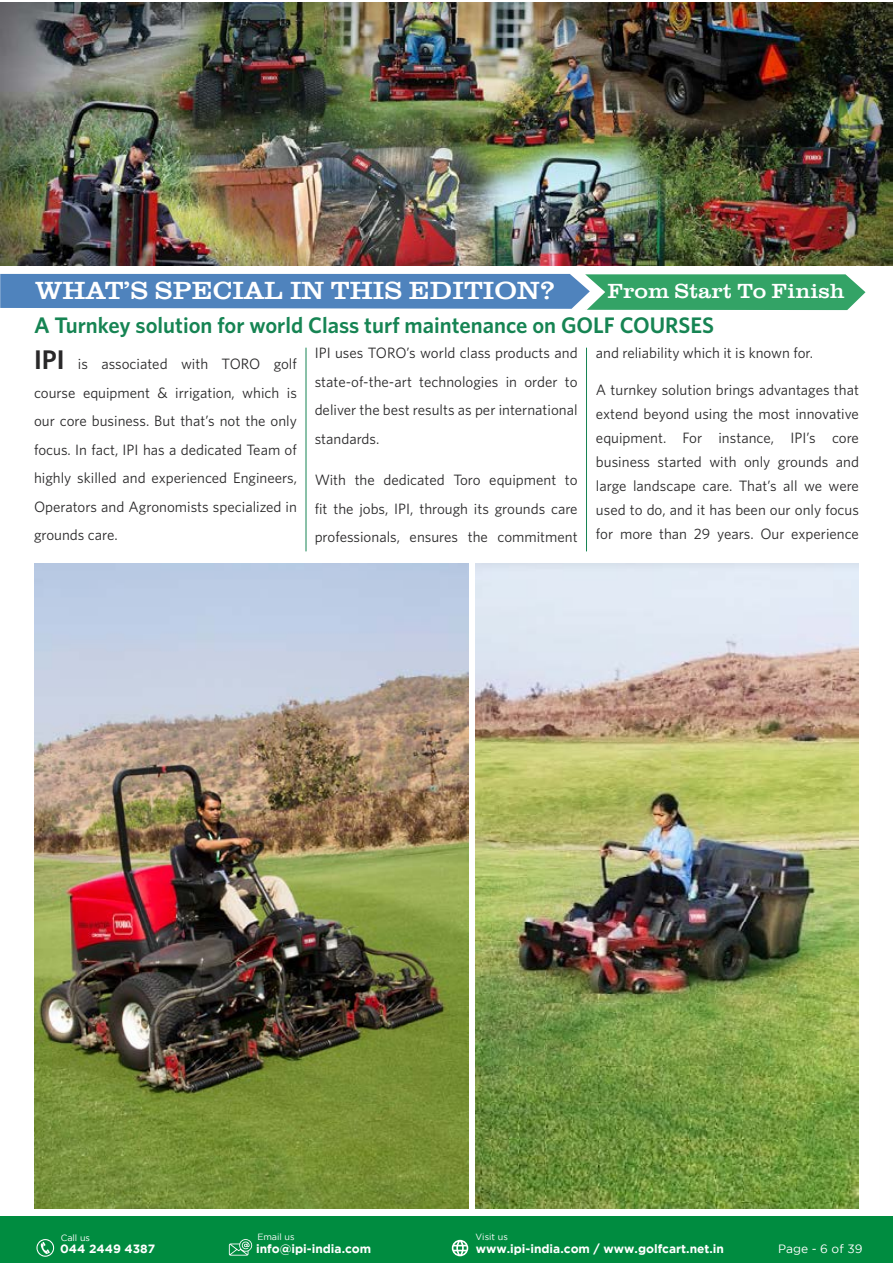
<style>
.page{position:relative;width:893px;height:1263px;background:#fff}
.page>*{position:absolute;margin:0;border:0;box-sizing:border-box;transform-origin:0 0}
.t1{font:25.5px "URW Clarendon T Regu Extr Wide";color:#fff}
.t2{font:600 22.5px "Whitney";color:#168453}
.t3{font:21px "URW Clarendon T Regu Extr Wide";color:#fff}
.t4{font:15px/28.5px "Whitney";color:#292829;text-align:justify}
.t5{font:700 12px "Gotham";color:#fff}
.t6{font:12px "Gotham";color:#fff}
.t7{font:9px "Gotham";color:#fff}
.s1{font-weight:600;font-size:27px}
</style>
<div class="page">
<div style="left:0;top:1216px;width:893px;height:47px;background:#008c40"></div>
<svg style="left:36px;top:1239px;width:18px;height:18px"></svg>
<svg style="left:229px;top:1239px;width:23px;height:16px"></svg>
<svg style="left:452px;top:1240px;width:16px;height:16px"></svg>
<img style="left:0;top:2px;width:893px;height:264px">
<hr style="left:306px;top:348px;width:1px;height:203px;background:#168453">
<img style="left:476px;top:563px;width:383px;height:646px">
<hr style="left:586px;top:348px;width:1px;height:203px;background:#168453">
<svg style="left:0;top:274px;width:865px;height:36px;background:#5194a7"></svg>
<img style="left:34px;top:563px;width:434px;height:646px">
<h1 class="t1" style="left:35px;top:275px;width:393px">WHAT’S SPE CIAL IN THIS EDI</h1>
<h1 class="t1" style="left:464px;top:275px;width:92px">TION?</h1>
<h3 class="t3" style="left:607px;top:278px;width:239px">FROM START TO FINISH</h3>
<h2 class="t2" style="left:34px;top:312px;width:682px">A Turnkey solution for world Class turf maintenance on GOLF COURSES</h2>
<p class="t4" style="left:34px;top:349px;width:264px"><span class="s1">IPI</span> is associated with TORO golf course equipment &amp; irrigation, which is our core business. But that’s not the only focus. In fact, IPI has a dedicated Team of highly skilled and experienced Engineers, Operators and Agronomists specialized in grounds care.</p>
<p class="t4" style="left:315px;top:339px;width:264px">IPI uses TORO’s world class products and state-of-the-art technologies in order to deliver the best results as per international standards.</p>
<p class="t4" style="left:315px;top:465px;width:264px">With the dedicated Toro equipment to fit the jobs, IPI, through its grounds care professionals, ensures the commitment</p>
<p class="t4" style="left:596px;top:339px;width:218px">and reliability which it is known for.</p>
<p class="t4" style="left:596px;top:378px;width:264px;line-height:24px">A turnkey solution brings advantages that extend beyond using the most innovative equipment. For instance, IPI’s core business started with only grounds and large landscape care. That’s all we were used to do, and it has been our only focus for more than 29 years. Our experience</p>
<p class="t7" style="left:61px;top:1233px;width:31px">Call us</p>
<p class="t7" style="left:257px;top:1231px;width:39px">Email us</p>
<p class="t7" style="left:476px;top:1231px;width:34px">Visit us</p>
<p class="t5" style="left:60px;top:1242px;width:97px">044 2449 4387</p>
<p class="t5" style="left:256px;top:1242px;width:117px">info@ipi-india.com</p>
<p class="t5" style="left:476px;top:1242px;width:250px">www.ipi-india.com / www.golfcart.net.in</p>
<p class="t6" style="left:778px;top:1242px;width:86px">Page - 6 of 39</p>
</div>
